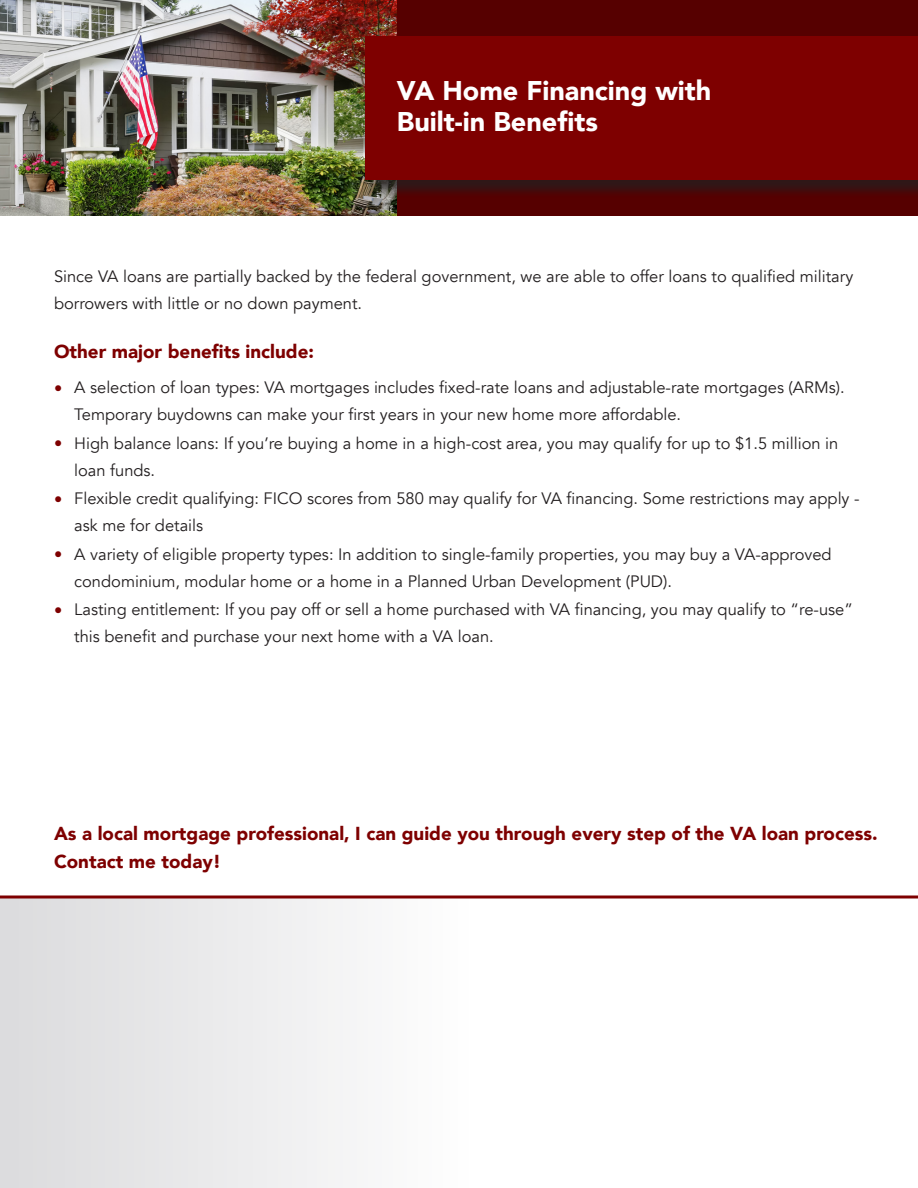
<style>
.page{position:relative;width:918px;height:1188px;background:#fff}
.page>*{position:absolute;margin:0;border:0;box-sizing:border-box;transform-origin:0 0}
.t1{font:900 27px/31.5px "Avenir";color:#fff}
.t2{font:900 18.75px/28.5px "Avenir";color:#7e0000}
.t3{font:16.5px/27px "Avenir";color:#231f20}
.s1{color:#7e0000}
</style>
<div class="page">
<div style="left:0;top:0;width:918px;height:216px;background:#560000"></div>
<img style="left:0;top:0;width:397px;height:216px">
<div style="left:368px;top:38px;width:550px;height:161px;background:#231f20;opacity:.75"></div>
<div style="left:365px;top:36px;width:553px;height:144px;background:#7e0000"></div>
<div style="left:0;top:896px;width:918px;height:292px;background:linear-gradient(to right,#e3e2e4,#fff)"></div>
<hr style="left:0;top:896px;width:918px;height:2px;background:#7e0000">
<p class="t1" style="left:397px;top:74px;width:316px">VA Home Financing with<br>Built-in Benefits</p>
<p class="t3" style="left:54px;top:263px;width:801px">Since VA loans are partially backed by the federal government, we are able to offer loans to qualified military borrowers with little or no down payment.</p>
<p class="t2" style="left:54px;top:337px;width:262px">Other major benefits include:</p>
<p class="t3" style="left:74px;top:374px;width:772px;text-indent:-20px"><span class="s1">•</span> A selection of loan types: VA mortgages includes fixed-rate loans and adjustable-rate mortgages (ARMs).<br>Temporary buydowns can make your first years in your new home more affordable.</p>
<p class="t3" style="left:74px;top:430px;width:766px;text-indent:-20px"><span class="s1">•</span> High balance loans: If you’re buying a home in a high-cost area, you may qualify for up to $1.5 million in loan funds.</p>
<p class="t3" style="left:74px;top:485px;width:787px;text-indent:-20px"><span class="s1">•</span> Flexible credit qualifying: FICO scores from 580 may qualify for VA financing. Some restrictions may apply - ask me for details</p>
<p class="t3" style="left:74px;top:541px;width:759px;text-indent:-20px"><span class="s1">•</span> A variety of eligible property types: In addition to single-family properties, you may buy a VA-approved condominium, modular home or a home in a Planned Urban Development (PUD).</p>
<p class="t3" style="left:74px;top:596px;width:780px;text-indent:-20px"><span class="s1">•</span> Lasting entitlement: If you pay off or sell a home purchased with VA financing, you may qualify to “re-use” this benefit and purchase your next home with a VA loan.</p>
<p class="t2" style="left:54px;top:819px;width:825px">As a local mortgage professional, I can guide you through every step of the VA loan process.<br>Contact me today!</p>
</div>
